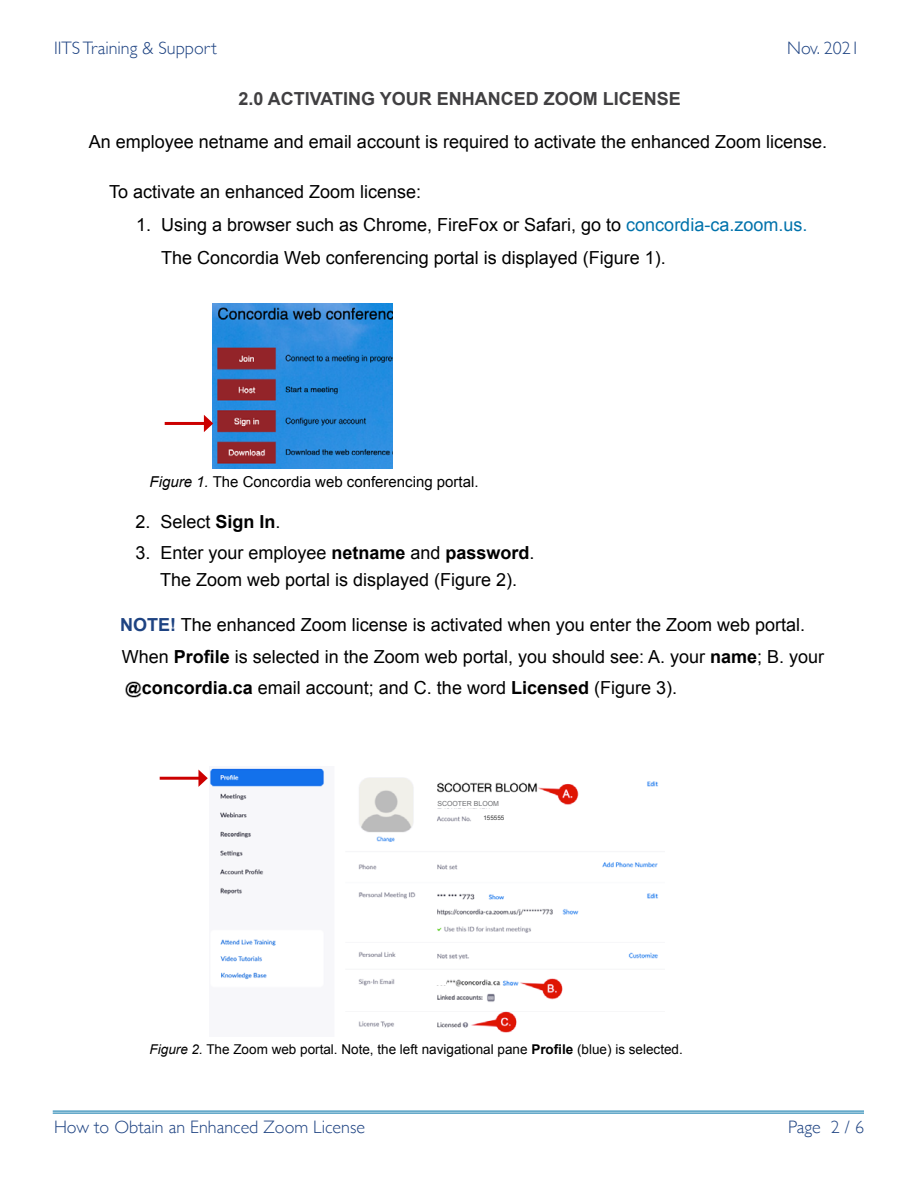
<style>
.page{position:relative;width:918px;height:1188px;background:#fff}
.page>*{position:absolute;margin:0;border:0;box-sizing:border-box;transform-origin:0 0}
.t1{font:18px/33px "Arial";color:#000}
.t2{font:300 18px "Gill Sans";color:#1e4382}
.t3{font:700 18px "Arial";color:#414042}
.t4{font:15px "Arial";color:#000}
.t5{font:13.5px "Arial";color:#000}
.t6{font:7.05px "Arial";color:#6d6e71}
.t7{font:6.3px "Arial";color:#383839}
.s1{color:#0072ab}
.s2{font-style:italic}
.s3{font-weight:700}
.s4{font-weight:700;color:#1e4382}
</style>
<div class="page">
<hr style="left:53px;top:1111px;width:811px;height:1px;background:#0072a8">
<hr style="left:53px;top:1113px;width:811px;height:1px;background:#0072a8">
<img style="left:212px;top:303px;width:180px;height:165px">
<hr style="left:165px;top:422px;width:42px;height:3px;background:#c00">
<svg style="left:204px;top:415px;width:9px;height:17px"></svg>
<img style="left:210px;top:768px;width:448px;height:265px">
<div style="left:437px;top:802px;width:57px;height:6px;background:#fff"></div>
<div style="left:483px;top:816px;width:23px;height:6px;background:#fff"></div>
<div style="left:436px;top:979px;width:9px;height:6px;background:#fff"></div>
<hr style="left:160px;top:777px;width:41px;height:3px;background:#c00">
<svg style="left:198px;top:770px;width:10px;height:17px"></svg>
<img style="left:125px;top:681px;width:16px;height:17px">
<p class="t2" style="left:54px;top:34px;width:164px">IITS Training &amp; Support</p>
<p class="t2" style="left:787px;top:34px;width:74px">Nov. 2021</p>
<p class="t3" style="left:238px;top:87px;width:444px">2.0 ACTIVATING YOUR ENHANCED ZOOM LICENSE</p>
<p class="t1" style="left:89px;top:125px;width:740px">An employee netname and email account is required to activate the enhanced Zoom license.</p>
<p class="t1" style="left:109px;top:175px;width:314px">To activate an enhanced Zoom license:</p>
<p class="t1" style="left:161px;top:208px;width:648px;text-indent:-25px">1. Using a browser such as Chrome, FireFox or Safari, go to <span class="s1">concordia-ca.zoom.us.<br></span>The Concordia Web conferencing portal is displayed (Figure 1).</p>
<p class="t4" style="left:150px;top:472px;width:331px"><span class="s2">Figure 1.</span> The Concordia web conferencing portal.</p>
<p class="t1" style="left:135px;top:505px;width:147px">2. Select <span class="s3">Sign In</span>.</p>
<p class="t1" style="left:135px;top:540px;width:401px;line-height:27px;text-align:center">3. Enter your employee <span class="s3">netname</span> and <span class="s3">password</span>.<br>The Zoom web portal is displayed (Figure 2).</p>
<p class="t1" style="left:120px;top:609px;width:686px"><span class="s4">NOTE!</span> The enhanced Zoom license is activated when you enter the Zoom web portal.</p>
<p class="t1" style="left:122px;top:640px;width:704px">When <span class="s3">Profile</span> is selected in the Zoom web portal, you should see: A. your <span class="s3">name</span>; B. your</p>
<p class="t1" style="left:142px;top:672px;width:537px"><span class="s3">concordia.ca</span> email account; and C. the word <span class="s3">Licensed</span> (Figure 3).</p>
<p class="t6" style="left:437px;top:799px;width:63px">SCOOTER BLOOM</p>
<p class="t7" style="left:483px;top:814px;width:22px">155555</p>
<p class="t5" style="left:150px;top:1040px;width:535px"><span class="s2">Figure 2.</span> The Zoom web portal. Note, the left navigational pane <span class="s3">Profile</span> (blue) is selected.</p>
<p class="t2" style="left:54px;top:1113px;width:313px">How to Obtain an Enhanced Zoom License</p>
<p class="t2" style="left:788px;top:1113px;width:77px">Page 2 / 6</p>
</div>
